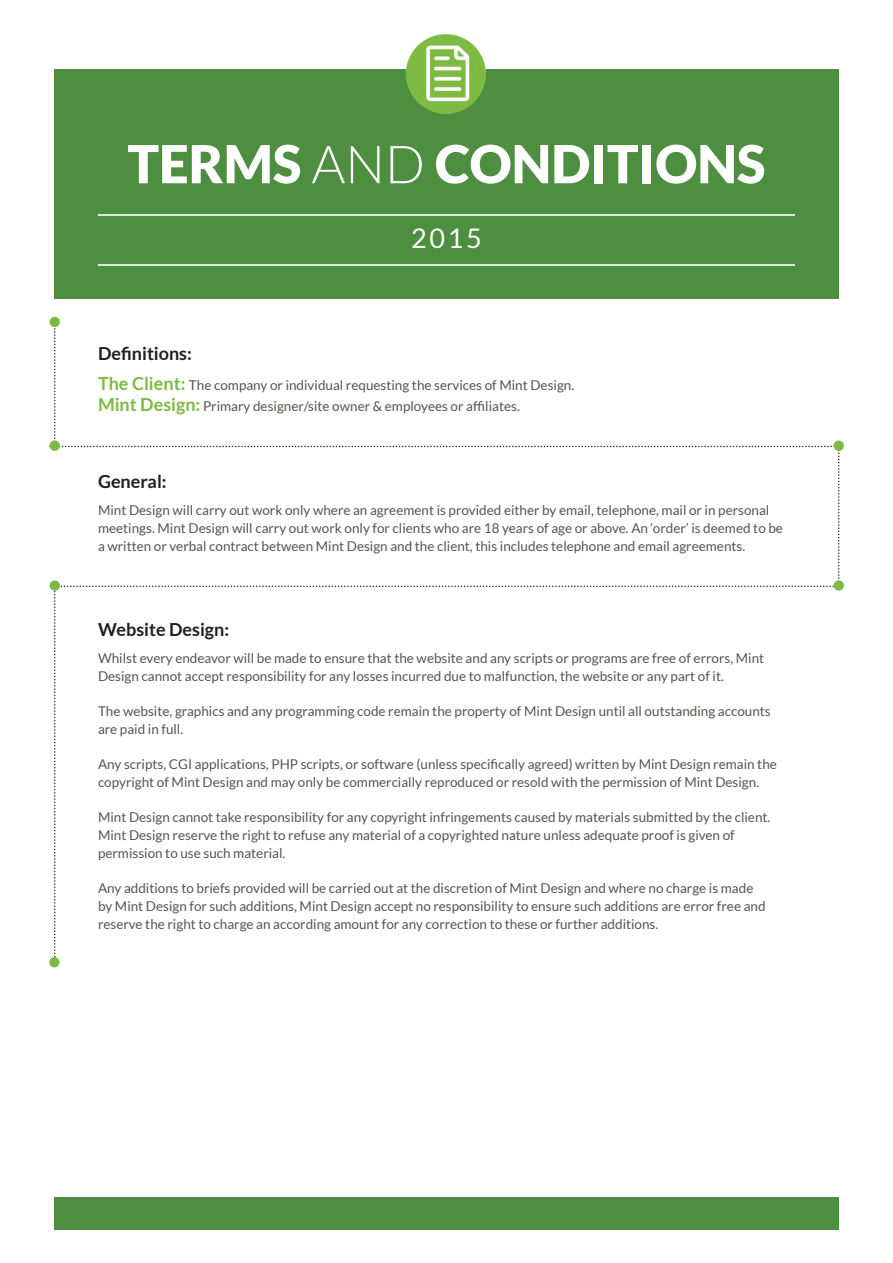
<style>
.page{position:relative;width:893px;height:1263px;background:#fff}
.page>*{position:absolute;margin:0;border:0;box-sizing:border-box;transform-origin:0 0}
.t1{font:900 52.5px "Lato";color:#fff}
.t2{font:27px "Lato";color:#fff}
.main-sub-head{font:700 18px "Lato";color:#231f20}
.body-copy{font:13.5px/18px "Lato";color:#585451}
.green-sub-head{font:13.5px "Lato";color:#585451}
.s1{font-weight:300}
.s2{font-weight:700;font-size:18px;color:#7cbb42}
</style>
<div class="page">
<div style="left:54px;top:69px;width:785px;height:230px;background:#4e8e40"></div>
<img style="left:405px;top:34px;width:81px;height:80px">
<hr style="left:98px;top:214px;width:697px;height:2px;background:#fff">
<hr style="left:98px;top:264px;width:697px;height:2px;background:#fff">
<div style="left:50px;top:317px;width:10px;height:10px;background:#7cbb42;border-radius:50%"></div>
<svg style="left:50px;top:322px;width:790px;height:645px"></svg>
<div style="left:50px;top:441px;width:10px;height:10px;background:#7cbb42;border-radius:50%"></div>
<div style="left:54px;top:1197px;width:785px;height:33px;background:#4e8e40"></div>
<div style="left:834px;top:441px;width:10px;height:10px;background:#7cbb42;border-radius:50%"></div>
<div style="left:834px;top:580px;width:10px;height:11px;background:#7cbb42;border-radius:50%"></div>
<div style="left:50px;top:580px;width:10px;height:11px;background:#7cbb42;border-radius:50%"></div>
<div style="left:49px;top:957px;width:11px;height:10px;background:#7cbb42;border-radius:50%"></div>
<p class="t1" style="left:128px;top:133px;width:639px">TERMS <span class="s1">AND</span> CONDITIONS</p>
<p class="t2" style="left:411px;top:223px;width:72px">2015</p>
<p class="main-sub-head" style="left:98px;top:343px;width:95px">Definitions:</p>
<p class="green-sub-head" style="left:98px;top:377px;width:478px"><span class="s2">The Client:</span> The company or individual requesting the services of Mint Design.</p>
<p class="green-sub-head" style="left:98px;top:399px;width:423px"><span class="s2">Mint Design:</span> Primary designer/site owner &amp; employees or affiliates.</p>
<p class="main-sub-head" style="left:98px;top:471px;width:70px">General:</p>
<p class="body-copy" style="left:98px;top:501px;width:686px">Mint Design will carry out work only where an agreement is provided either by email, telephone, mail or in personal meetings. Mint Design will carry out work only for clients who are 18 years of age or above. An ‘order’ is deemed to be a written or verbal contract between Mint Design and the client, this includes telephone and email agreements.</p>
<p class="main-sub-head" style="left:98px;top:619px;width:133px">Website Design:</p>
<p class="body-copy" style="left:98px;top:648px;width:668px">Whilst every endeavor will be made to ensure that the website and any scripts or programs are free of errors, Mint<br>Design cannot accept responsibility for any losses incurred due to malfunction, the website or any part of it.</p>
<p class="body-copy" style="left:98px;top:701px;width:674px">The website, graphics and any programming code remain the property of Mint Design until all outstanding accounts are paid in full.</p>
<p class="body-copy" style="left:98px;top:754px;width:680px">Any scripts, CGI applications, PHP scripts, or software (unless specifically agreed) written by Mint Design remain the copyright of Mint Design and may only be commercially reproduced or resold with the permission of Mint Design.</p>
<p class="body-copy" style="left:98px;top:807px;width:674px">Mint Design cannot take responsibility for any copyright infringements caused by materials submitted by the client.<br>Mint Design reserve the right to refuse any material of a copyrighted nature unless adequate proof is given of permission to use such material.</p>
<p class="body-copy" style="left:98px;top:878px;width:669px">Any additions to briefs provided will be carried out at the discretion of Mint Design and where no charge is made by Mint Design for such additions, Mint Design accept no responsibility to ensure such additions are error free and reserve the right to charge an according amount for any correction to these or further additions.</p>
</div>
